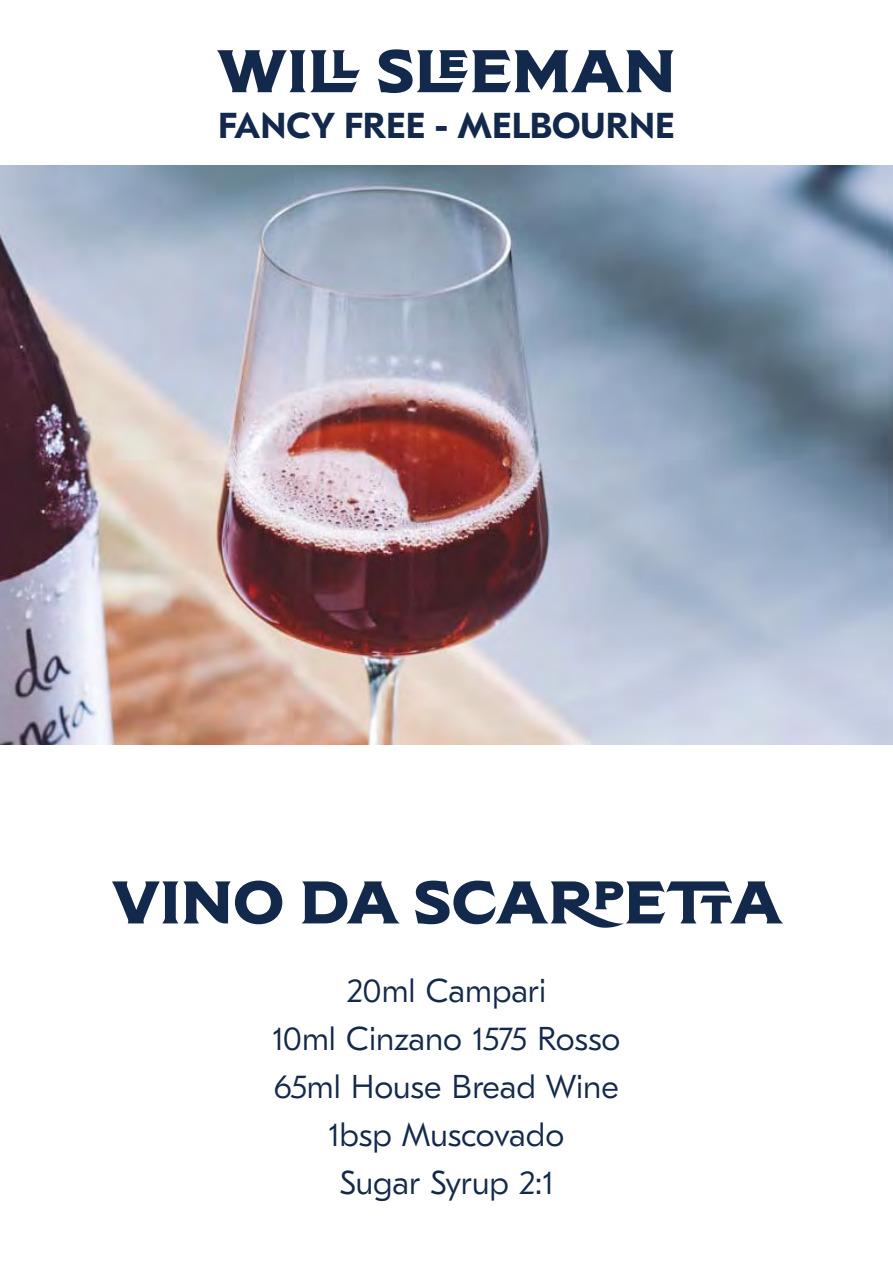
<style>
.page{position:relative;width:893px;height:1263px;background:#fff}
.page>*{position:absolute;margin:0;border:0;box-sizing:border-box;transform-origin:0 0}
.t1{font:700 60px "Campari";color:#13294b}
.t2{font:700 36px "GT Eesti Pro Text";color:#13294b}
.t3{font:300 33px/48px "GT Eesti Pro Text";color:#13294b;text-align:center}
</style>
<div class="page">
<img style="left:0;top:166px;width:893px;height:579px">
<h1 class="t1" style="left:217px;top:32px;width:460px">WILL SLEEMAN</h1>
<p class="t2" style="left:218px;top:106px;width:458px">FANCY FREE - MELBOURNE</p>
<h1 class="t1" style="left:112px;top:863px;width:657px">VINO DA SCARPETTA</h1>
<p class="t3" style="left:272px;top:967px;width:349px">20ml Campari<br>10ml Cinzano 1575 Rosso<br>65ml House Bread Wine<br>1bsp Muscovado<br>Sugar Syrup 2:1</p>
</div>
